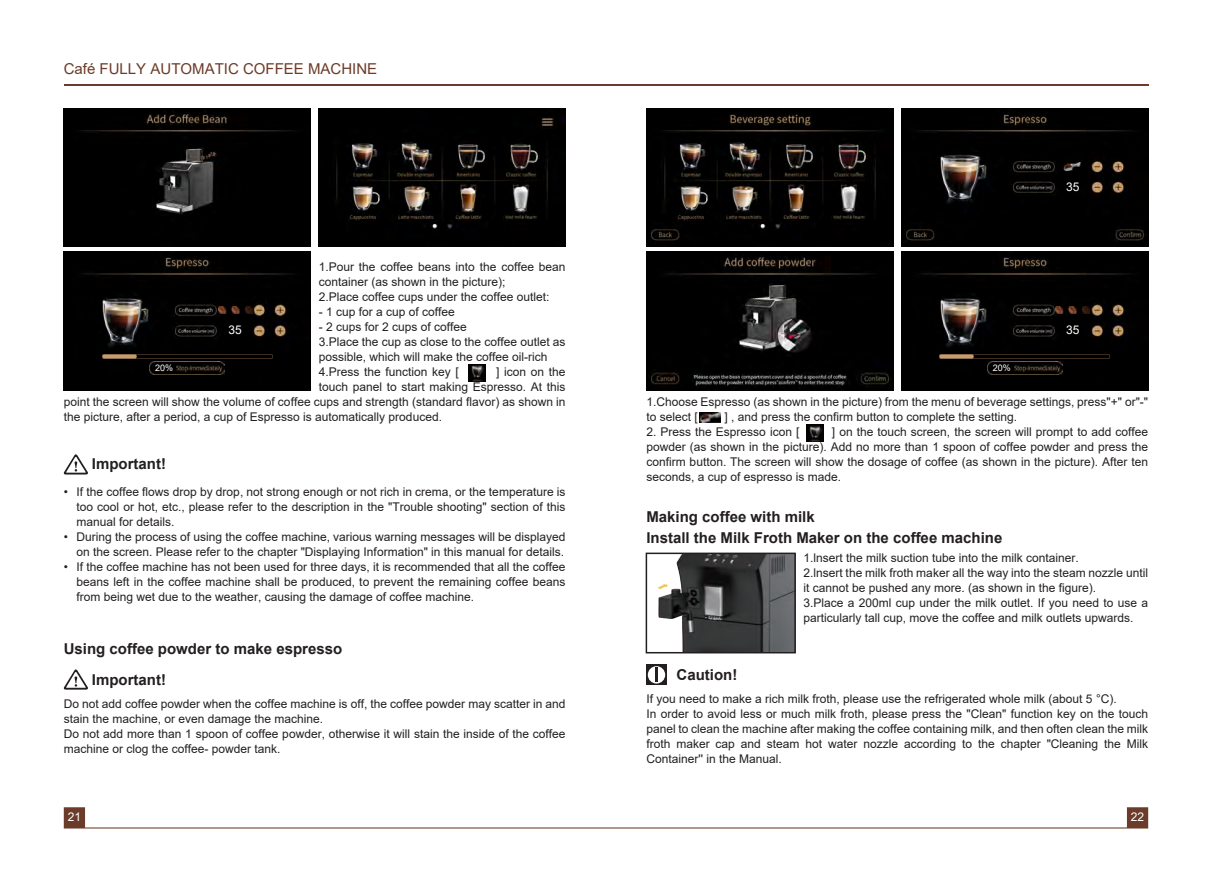
<style>
.page{position:relative;width:1212px;height:893px;background:#fff}
.page>*{position:absolute;margin:0;border:0;box-sizing:border-box;transform-origin:0 0}
.t1{font:700 15px/20.9px "Arial";color:#231f20}
.t2{font:15px "Arial";color:#6b3c29}
.t3{font:12px/15px "Arial";color:#231f20}
.t4{font:12px "Arial";color:#fff}
.t5{font:9px "Arial";color:#fff}
</style>
<div class="page">
<svg style="left:63px;top:454px;width:25px;height:20px"></svg>
<svg style="left:63px;top:669px;width:25px;height:21px"></svg>
<svg style="left:646px;top:665px;width:20px;height:20px"></svg>
<div style="left:648px;top:666px;width:17px;height:17px;background:#fff;border-radius:50%"></div>
<svg style="left:655px;top:668px;width:3px;height:14px"></svg>
<hr style="left:64px;top:84px;width:1084px;height:1px;background:#6b3c29">
<svg style="left:64px;top:807px;width:1084px;height:21px"></svg>
<img style="left:64px;top:108px;width:246px;height:139px">
<img style="left:319px;top:108px;width:247px;height:139px">
<svg style="left:64px;top:252px;width:246px;height:138px;background:#090807"></svg>
<img style="left:218px;top:306px;width:34px;height:8px">
<img style="left:102px;top:354px;width:170px;height:5px">
<img style="left:150px;top:362px;width:74px;height:13px">
<svg style="left:901px;top:252px;width:247px;height:138px;background:#090807"></svg>
<img style="left:1056px;top:306px;width:34px;height:8px">
<img style="left:940px;top:354px;width:170px;height:5px">
<img style="left:988px;top:362px;width:74px;height:13px">
<img style="left:469px;top:364px;width:17px;height:17px">
<img style="left:806px;top:425px;width:17px;height:17px">
<img style="left:646px;top:108px;width:247px;height:139px">
<svg style="left:901px;top:108px;width:247px;height:139px;background:#090807"></svg>
<img style="left:1056px;top:163px;width:34px;height:7px">
<img style="left:646px;top:252px;width:247px;height:138px">
<img style="left:657px;top:556px;width:136px;height:94px">
<div style="left:646px;top:553px;width:150px;height:100px;border:2px solid #231f20"></div>
<img style="left:699px;top:413px;width:22px;height:9px">
<p class="t2" style="left:64px;top:58px;width:315px">Café FULLY AUTOMATIC COFFEE MACHINE</p>
<p class="t3" style="left:319px;top:259px;width:248px">1.Pour the coffee beans into the coffee bean container (as shown in the picture);<br>2.Place coffee cups under the coffee outlet:</p>
<p class="t3" style="left:319px;top:304px;width:138px">- 1 cup for a cup of coffee</p>
<p class="t3" style="left:319px;top:319px;width:248px">- 2 cups for 2 cups of coffee<br>3.Place the cup as close to the coffee outlet as possible, which will make the coffee oil-rich 4.Press the function key [</p>
<p class="t4" style="left:228px;top:322px;width:15px">35</p>
<p class="t5" style="left:155px;top:362px;width:20px">20%</p>
<p class="t3" style="left:496px;top:364px;width:71px">] icon on the</p>
<p class="t3" style="left:319px;top:379px;width:248px">touch panel to start making Espresso. At this</p>
<p class="t3" style="left:64px;top:394px;width:503px">point the screen will show the volume of coffee cups and strength (standard flavor) as shown in</p>
<p class="t3" style="left:64px;top:409px;width:380px">the picture, after a period, a cup of Espresso is automatically produced.</p>
<p class="t3" style="left:64px;top:484px;width:6px">•</p>
<p class="t3" style="left:64px;top:529px;width:6px">•</p>
<p class="t3" style="left:64px;top:559px;width:6px">•</p>
<p class="t1" style="left:92px;top:454px;width:76px">Important!</p>
<p class="t3" style="left:77px;top:484px;width:490px">If the coffee flows drop by drop, not strong enough or not rich in crema, or the temperature is too cool or hot, etc., please refer to the description in the "Trouble shooting" section of this manual for details.<br>During the process of using the coffee machine, various warning messages will be displayed on the screen. Please refer to the chapter "Displaying Information" in this manual for details.<br>If the coffee machine has not been used for three days, it is recommended that all the coffee beans left in the coffee machine shall be produced, to prevent the remaining coffee beans from being wet due to the weather, causing the damage of coffee machine.</p>
<p class="t1" style="left:64px;top:639px;width:280px">Using coffee powder to make espresso</p>
<p class="t4" style="left:1066px;top:178px;width:15px">35</p>
<p class="t5" style="left:993px;top:362px;width:20px">20%</p>
<p class="t4" style="left:1066px;top:322px;width:15px">35</p>
<p class="t3" style="left:646px;top:394px;width:503px">1.Choose Espresso (as shown in the picture) from the menu of beverage settings, press"+" or"-" to select [</p>
<p class="t3" style="left:724px;top:409px;width:294px">] , and press the confirm button to complete the setting.</p>
<p class="t3" style="left:646px;top:424px;width:155px">2. Press the Espresso icon [</p>
<p class="t3" style="left:646px;top:424px;width:503px;text-align:justify;text-indent:186px">] on the touch screen, the screen will prompt to add coffee powder (as shown in the picture). Add no more than 1 spoon of coffee powder and press the confirm button. The screen will show the dosage of coffee (as shown in the picture). After ten seconds, a cup of espresso is made.</p>
<p class="t1" style="left:646px;top:506px;width:357px">Making coffee with milk<br>Install the Milk Froth Maker on the coffee machine</p>
<p class="t3" style="left:803px;top:550px;width:346px">1.lnsert the milk suction tube into the milk container.<br>2.lnsert the milk froth maker all the way into the steam nozzle until it cannot be pushed any more. (as shown in the figure).<br>3.Place a 200ml cup under the milk outlet. If you need to use a particularly tall cup, move the coffee and milk outlets upwards.</p>
<p class="t1" style="left:92px;top:669px;width:76px">Important!</p>
<p class="t1" style="left:677px;top:665px;width:62px">Caution!</p>
<p class="t3" style="left:64px;top:696px;width:503px">Do not add coffee powder when the coffee machine is off, the coffee powder may scatter in and stain the machine, or even damage the machine.<br>Do not add more than 1 spoon of coffee powder, otherwise it will stain the inside of the coffee machine or clog the coffee- powder tank.</p>
<p class="t3" style="left:646px;top:691px;width:503px">If you need to make a rich milk froth, please use the refrigerated whole milk (about 5 °C).<br>In order to avoid less or much milk froth, please press the "Clean" function key on the touch panel to clean the machine after making the coffee containing milk, and then often clean the milk froth maker cap and steam hot water nozzle according to the chapter "Cleaning the Milk Container'' in the Manual.</p>
<p class="t4" style="left:68px;top:809px;width:15px">21</p>
<p class="t4" style="left:1131px;top:809px;width:15px">22</p>
</div>
